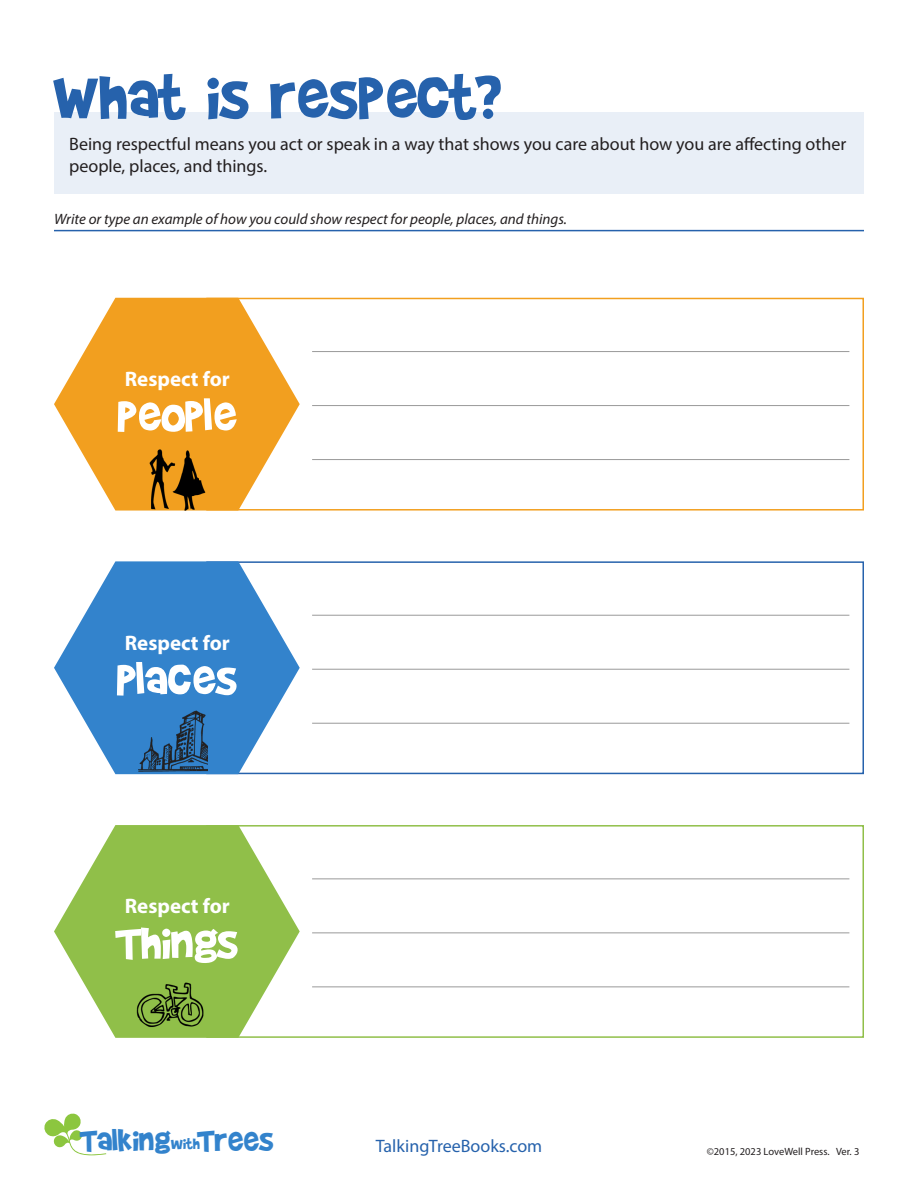
<style>
.page{position:relative;width:918px;height:1188px;background:#fff}
.page>*{position:absolute;margin:0;border:0;box-sizing:border-box;transform-origin:0 0}
.headline{font:72px "Brady Bunch Remastered";color:#2662ac}
.subhead{font:52.5px "Brady Bunch Remastered";color:#fff}
.t1{font:35.25px "Brady Bunch Remastered";color:#3383cc}
.subhead-2{font:700 21px "Myriad Pro";color:#fff}
.description{font:18px/21.6px "Myriad Pro";color:#231f20}
.t2{font:18px "Myriad Pro";color:#2662ac}
.instructions{font:italic 15px "Myriad Pro";color:#231f20}
.t3{font:10.5px "Myriad Pro";color:#231f20}
.s1{font-size:17.7px}
</style>
<div class="page">
<svg style="left:44px;top:1114px;width:62px;height:42px"></svg>
<div style="left:54px;top:112px;width:810px;height:82px;background:#e9eff7"></div>
<hr style="left:54px;top:230px;width:810px;height:1px;background:#2662ac">
<div style="left:206px;top:298px;width:658px;height:213px;border:2px solid #f29f1f"></div>
<svg style="left:54px;top:298px;width:246px;height:213px;fill:#f29f1f"></svg>
<hr style="left:312px;top:351px;width:537px;height:1px;background:#999">
<hr style="left:312px;top:405px;width:537px;height:1px;background:#999">
<hr style="left:312px;top:459px;width:537px;height:1px;background:#999">
<div style="left:206px;top:561px;width:658px;height:213px;border:2px solid #2662ac"></div>
<svg style="left:54px;top:561px;width:246px;height:213px;fill:#3383cc"></svg>
<hr style="left:312px;top:615px;width:537px;height:1px;background:#999">
<hr style="left:312px;top:669px;width:537px;height:1px;background:#999">
<hr style="left:312px;top:723px;width:537px;height:1px;background:#999">
<div style="left:206px;top:825px;width:658px;height:213px;border:2px solid #90bf49"></div>
<svg style="left:54px;top:825px;width:246px;height:213px;fill:#90bf49"></svg>
<hr style="left:312px;top:878px;width:537px;height:1px;background:#999">
<hr style="left:312px;top:932px;width:537px;height:1px;background:#999">
<hr style="left:312px;top:986px;width:537px;height:1px;background:#999">
<img style="left:139px;top:446px;width:68px;height:65px">
<img style="left:137px;top:704px;width:71px;height:70px">
<img style="left:132px;top:966px;width:74px;height:72px">
<p class="headline" style="left:54px;top:60px;width:450px">What is respect?</p>
<p class="description" style="left:69px;top:133px;width:779px">Being respectful means you act or speak in a way that shows you care about how you are affecting other people, places, and things.</p>
<p class="instructions" style="left:54px;top:210px;width:515px">Write or type an example of how you could show respect for people, places, and things.</p>
<p class="subhead-2" style="left:125px;top:365px;width:107px">Respect for</p>
<p class="subhead" style="left:118px;top:388px;width:120px">People</p>
<p class="subhead-2" style="left:125px;top:629px;width:107px">Respect for</p>
<p class="subhead" style="left:117px;top:652px;width:122px">Places</p>
<p class="subhead-2" style="left:125px;top:893px;width:107px">Respect for</p>
<p class="subhead" style="left:116px;top:915px;width:124px">Things</p>
<h3 class="t1" style="left:80px;top:1122px;width:195px">Talking<span class="s1">with</span>Trees</h3>
<p class="t2" style="left:376px;top:1135px;width:168px">TalkingTreeBooks.com</p>
<p class="t3" style="left:707px;top:1145px;width:154px">©2015, 2023 LoveWell Press. Ver. 3</p>
</div>
